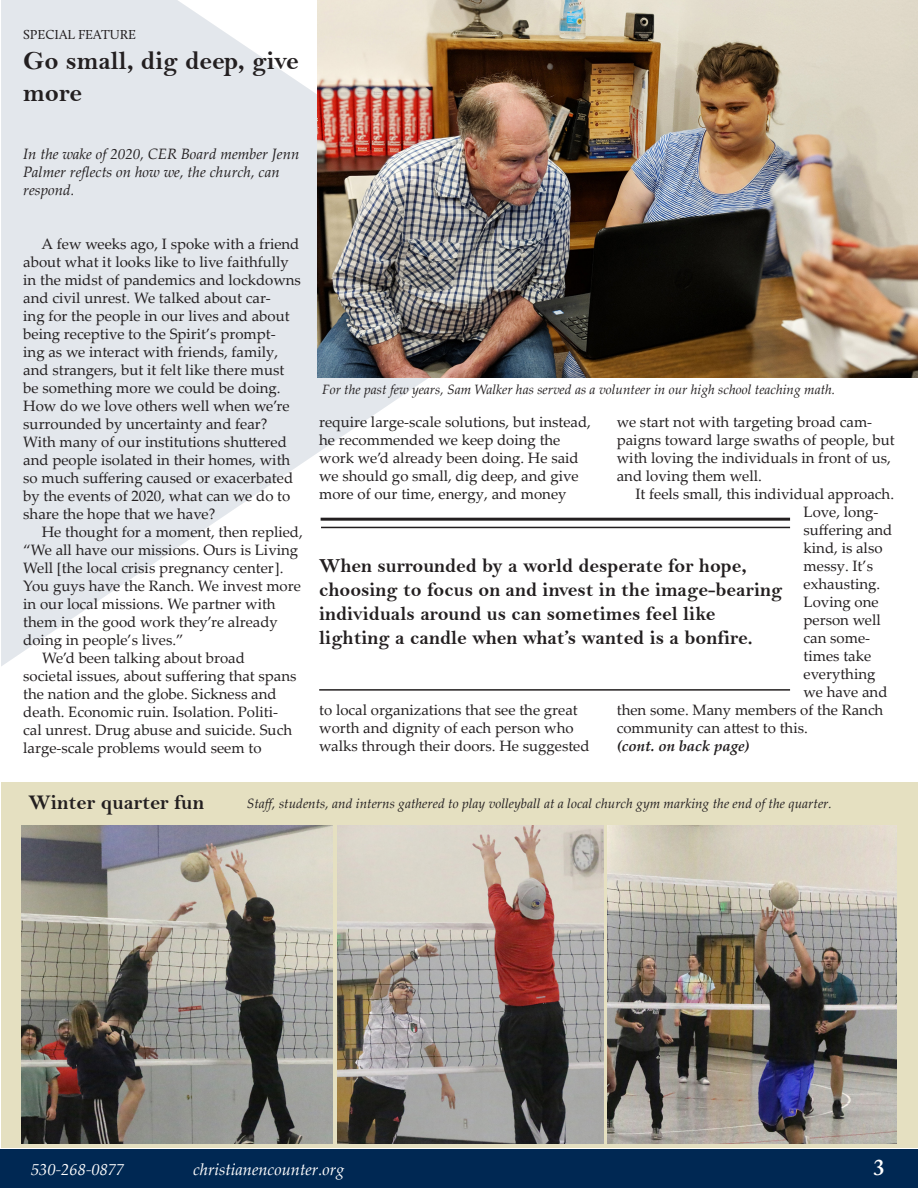
<style>
.page{position:relative;width:918px;height:1188px;background:#fff}
.page>*{position:absolute;margin:0;border:0;box-sizing:border-box;transform-origin:0 0}
.t1{font:26.25px/31.5px "Bell MT Bold";color:#231f20}
.t2{font:600 22.5px "Adobe Caslon Pro";color:#fff}
.t3{font:21px "Bell MT Bold";color:#231f20}
.t4{font:20.1px/24.2px "Bell MT Bold";color:#231f20}
.t5{font:italic 16.5px "Palatino Linotype";color:#fff}
.t6{font:15px/18px "Palatino Linotype";color:#231f20}
.t7{font:italic 15px/18px "Palatino Linotype";color:#231f20}
.t8{font:italic 700 15px "Palatino Linotype";color:#231f20}
.t9{font:italic 13.5px "Palatino Linotype";color:#231f20}
.t10{font:13.5px "Calluna";color:#231f20}
</style>
<div class="page">
<div style="left:1px;top:782px;width:917px;height:366px;background:#e5e0c1"></div>
<div style="left:0;top:1150px;width:918px;height:38px;background:#002853"></div>
<svg style="left:1px;top:0;width:582px;height:666px;fill:#e3e7ec"></svg>
<img style="left:318px;top:0;width:600px;height:378px">
<hr style="left:321px;top:518px;width:469px;height:3px;background:#231f20">
<hr style="left:321px;top:527px;width:469px;height:1px;background:#231f20">
<hr style="left:319px;top:689px;width:471px;height:2px;background:#231f20">
<img style="left:608px;top:825px;width:288px;height:319px">
<img style="left:337px;top:825px;width:266px;height:319px">
<img style="left:22px;top:825px;width:310px;height:319px">
<p class="t10" style="left:23px;top:27px;width:114px">SPECIAL FEATURE</p>
<p class="t1" style="left:23px;top:45px;width:277px">Go small, dig deep, give more</p>
<p class="t7" style="left:23px;top:145px;width:278px">In the wake of 2020, CER Board member Jenn<br>Palmer reflects on how we, the church, can respond.</p>
<p class="t6" style="left:23px;top:235px;width:279px;text-indent:18px">A few weeks ago, I spoke with a friend about what it looks like to live faithfully in the midst of pandemics and lockdowns and civil unrest. We talked about car-<br>ing for the people in our lives and about being receptive to the Spirit’s prompt-<br>ing as we interact with friends, family, and strangers, but it felt like there must be something more we could be doing.<br>How do we love others well when we’re surrounded by uncertainty and fear?<br>With many of our institutions shuttered and people isolated in their homes, with so much suffering caused or exacerbated by the events of 2020, what can we do to share the hope that we have?</p>
<p class="t6" style="left:23px;top:523px;width:281px;text-indent:19px">He thought for a moment, then replied, “We all have our missions. Ours is Living Well [the local crisis pregnancy center].<br>You guys have the Ranch. We invest more in our local missions. We partner with them in the good work they’re already doing in people’s lives.”</p>
<p class="t6" style="left:42px;top:649px;width:204px">We’d been talking about broad</p>
<p class="t6" style="left:23px;top:667px;width:275px">societal issues, about suffering that spans the nation and the globe. Sickness and death. Economic ruin. Isolation. Politi&shy;cal unrest. Drug abuse and suicide. Such large-scale problems would seem to</p>
<p class="t9" style="left:322px;top:379px;width:515px">For the past few years, Sam Walker has served as a volunteer in our high school teaching math.</p>
<p class="t6" style="left:319px;top:413px;width:273px">require large-scale solutions, but instead, he recommended we keep doing the work we’d already been doing. He said we should go small, dig deep, and give more of our time, energy, and money</p>
<p class="t6" style="left:617px;top:413px;width:279px">we start not with targeting broad cam&shy;paigns toward large swaths of people, but with loving the individuals in front of us, and loving them well.</p>
<p class="t6" style="left:636px;top:485px;width:260px">It feels small, this individual approach.</p>
<p class="t6" style="left:804px;top:503px;width:76px">Love, long-</p>
<p class="t6" style="left:804px;top:521px;width:90px">suffering and</p>
<p class="t6" style="left:804px;top:539px;width:80px">kind, is also</p>
<p class="t6" style="left:804px;top:557px;width:71px">messy. It’s</p>
<p class="t6" style="left:804px;top:575px;width:78px">exhausting.</p>
<p class="t6" style="left:804px;top:593px;width:77px">Loving one</p>
<p class="t6" style="left:804px;top:611px;width:79px">person well</p>
<p class="t6" style="left:804px;top:629px;width:68px">can some-</p>
<p class="t6" style="left:804px;top:647px;width:69px">times take</p>
<p class="t6" style="left:804px;top:665px;width:73px">everything</p>
<p class="t6" style="left:804px;top:683px;width:85px">we have and</p>
<p class="t6" style="left:617px;top:701px;width:268px">then some. Many members of the Ranch</p>
<p class="t6" style="left:617px;top:719px;width:193px">community can attest to this.</p>
<p class="t8" style="left:617px;top:736px;width:135px">(cont. on back page)</p>
<p class="t4" style="left:319px;top:553px;width:465px">When surrounded by a world desperate for hope, choosing to focus on and invest in the image-bearing individuals around us can sometimes feel like</p>
<p class="t4" style="left:319px;top:625px;width:435px">lighting a candle when what’s wanted is a bonfire.</p>
<p class="t6" style="left:319px;top:701px;width:272px">to local organizations that see the great worth and dignity of each person who walks through their doors. He suggested</p>
<p class="t3" style="left:28px;top:790px;width:177px">Winter quarter fun</p>
<p class="t9" style="left:247px;top:794px;width:586px">Staff, students, and interns gathered to play volleyball at a local church gym marking the end of the quarter.</p>
<p class="t5" style="left:31px;top:1158px;width:95px">530-268-0877</p>
<p class="t5" style="left:193px;top:1158px;width:153px">christianencounter.org</p>
<p class="t2" style="left:874px;top:1154px;width:13px">3</p>
</div>
